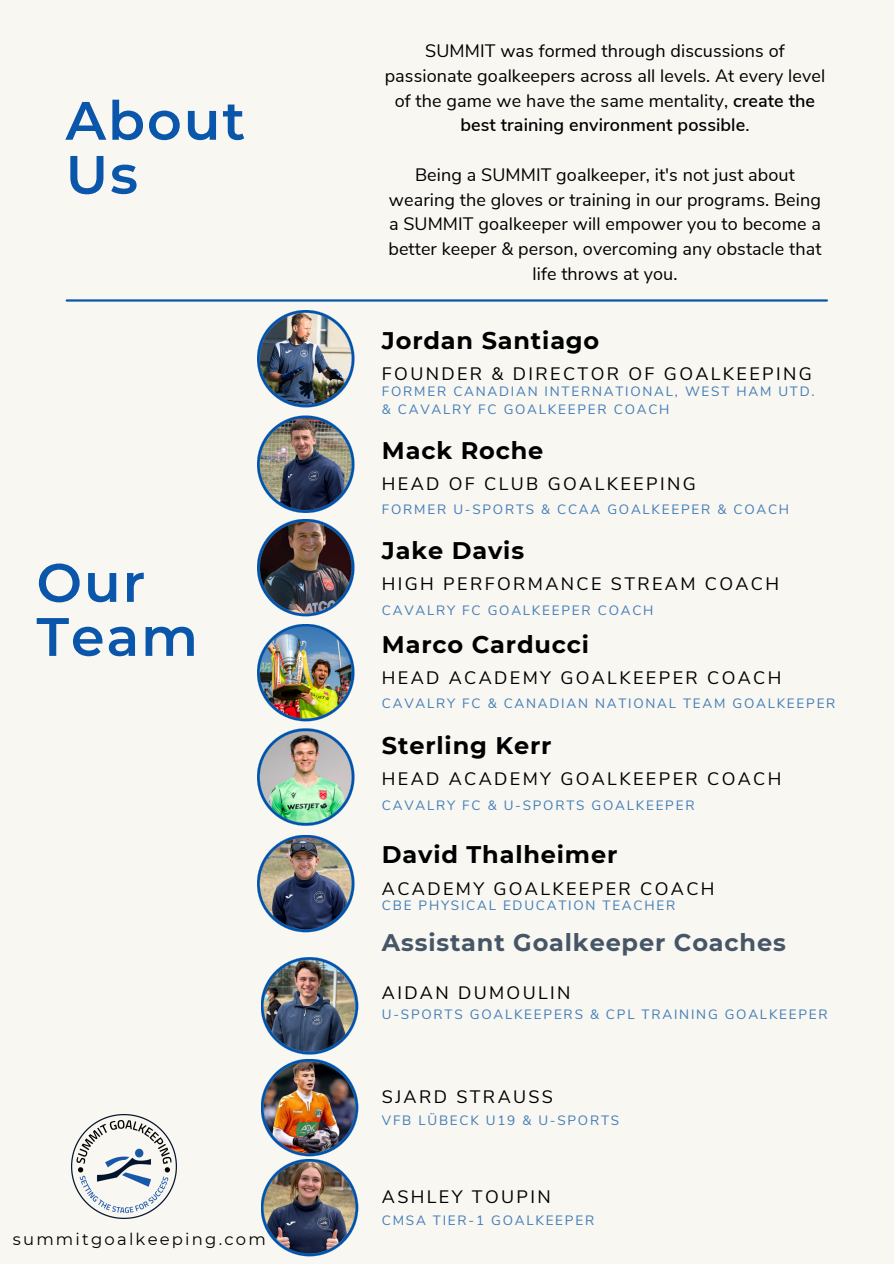
<style>
.page{position:relative;width:894px;height:1264px;background:#fff}
.page>*{position:absolute;margin:0;border:0;box-sizing:border-box;transform-origin:0 0}
.t1{font:600 54px/54px "Montserrat";letter-spacing:.035em;color:#0a56aa}
.t2{font:700 24px "Montserrat";letter-spacing:.035em;color:#000}
.t3{font:700 24px "Montserrat";letter-spacing:.035em;color:#465667}
.t4{font:18px/24.8px "Nunito Sans";letter-spacing:.005em;color:#000;text-align:center}
.t5{font:18px "Nunito Sans";letter-spacing:.13em;color:#000}
.t6{font:16.35px "Montserrat";letter-spacing:.135em;color:#000}
.t7{font:13.5px/18px "Nunito Sans";letter-spacing:.13em;color:#427cb7}
.s1{font-weight:600}
</style>
<div class="page">
<div style="left:0;top:0;width:893px;height:1263px;background:#f8f7f2"></div>
<hr style="left:67px;top:299px;width:759px;height:2px;background:#0a56aa">
<img style="left:257px;top:310px;width:97px;height:97px">
<img style="left:257px;top:415px;width:97px;height:98px">
<img style="left:257px;top:519px;width:97px;height:97px">
<img style="left:257px;top:624px;width:97px;height:97px">
<img style="left:257px;top:728px;width:97px;height:97px">
<img style="left:257px;top:835px;width:97px;height:97px">
<img style="left:261px;top:957px;width:97px;height:299px">
<img style="left:71px;top:1114px;width:105px;height:104px">
<h3 class="t1" style="left:66px;top:93px;width:181px">About<br>Us</h3>
<h4 class="t1" style="left:36px;top:555px;width:163px">Our<br>Team</h4>
<h3 class="t6" style="left:13px;top:1229px;width:254px">summitgoalkeeping.com</h3>
<h2 class="t4" style="left:384px;top:39px;width:442px">SUMMIT was formed through discussions of passionate goalkeepers across all levels. At every level of the game we have the same mentality, <span class="s1">create the best training environment possible</span>.</h2>
<h2 class="t4" style="left:388px;top:162px;width:434px">Being a SUMMIT goalkeeper, it's not just about wearing the gloves or training in our programs. Being a SUMMIT goalkeeper will empower you to become a better keeper &amp; person, overcoming any obstacle that life throws at you.</h2>
<h2 class="t2" style="left:382px;top:326px;width:219px">Jordan Santiago</h2>
<h3 class="t5" style="left:382px;top:362px;width:431px">FOUNDER &amp; DIRECTOR OF GOALKEEPING</h3>
<p class="t7" style="left:382px;top:382px;width:434px">FORMER CANADIAN INTERNATIONAL, WEST HAM UTD. &amp; CAVALRY FC GOALKEEPER COACH</p>
<h2 class="t2" style="left:382px;top:435px;width:163px">Mack Roche</h2>
<h3 class="t5" style="left:382px;top:471px;width:315px">HEAD OF CLUB GOALKEEPING</h3>
<p class="t7" style="left:382px;top:500px;width:408px">FORMER U-SPORTS &amp; CCAA GOALKEEPER &amp; COACH</p>
<p class="t2" style="left:382px;top:536px;width:144px">Jake Davis</p>
<p class="t5" style="left:382px;top:572px;width:398px">HIGH PERFORMANCE STREAM COACH</p>
<p class="t7" style="left:382px;top:601px;width:273px">CAVALRY FC GOALKEEPER COACH</p>
<p class="t2" style="left:382px;top:629px;width:209px">Marco Carducci</p>
<h2 class="t5" style="left:382px;top:665px;width:401px">HEAD ACADEMY GOALKEEPER COACH</h2>
<p class="t7" style="left:382px;top:695px;width:455px">CAVALRY FC &amp; CANADIAN NATIONAL TEAM GOALKEEPER</p>
<h3 class="t2" style="left:382px;top:731px;width:171px">Sterling Kerr</h3>
<p class="t5" style="left:382px;top:767px;width:401px">HEAD ACADEMY GOALKEEPER COACH</p>
<p class="t7" style="left:382px;top:796px;width:314px">CAVALRY FC &amp; U-SPORTS GOALKEEPER</p>
<h2 class="t2" style="left:382px;top:840px;width:237px">David Thalheimer</h2>
<h3 class="t5" style="left:382px;top:876px;width:334px">ACADEMY GOALKEEPER COACH</h3>
<p class="t3" style="left:382px;top:928px;width:405px">Assistant Goalkeeper Coaches</p>
<p class="t5" style="left:382px;top:980px;width:190px">AIDAN DUMOULIN</p>
<h2 class="t7" style="left:382px;top:896px;width:295px">CBE PHYSICAL EDUCATION TEACHER</h2>
<h3 class="t7" style="left:382px;top:1005px;width:447px">U-SPORTS GOALKEEPERS &amp; CPL TRAINING GOALKEEPER</h3>
<h4 class="t5" style="left:382px;top:1084px;width:172px">SJARD STRAUSS</h4>
<p class="t7" style="left:382px;top:1111px;width:239px">VFB LÜBECK U19 &amp; U-SPORTS</p>
<p class="t5" style="left:382px;top:1184px;width:170px">ASHLEY TOUPIN</p>
<h3 class="t7" style="left:382px;top:1211px;width:214px">CMSA TIER-1 GOALKEEPER</h3>
</div>
